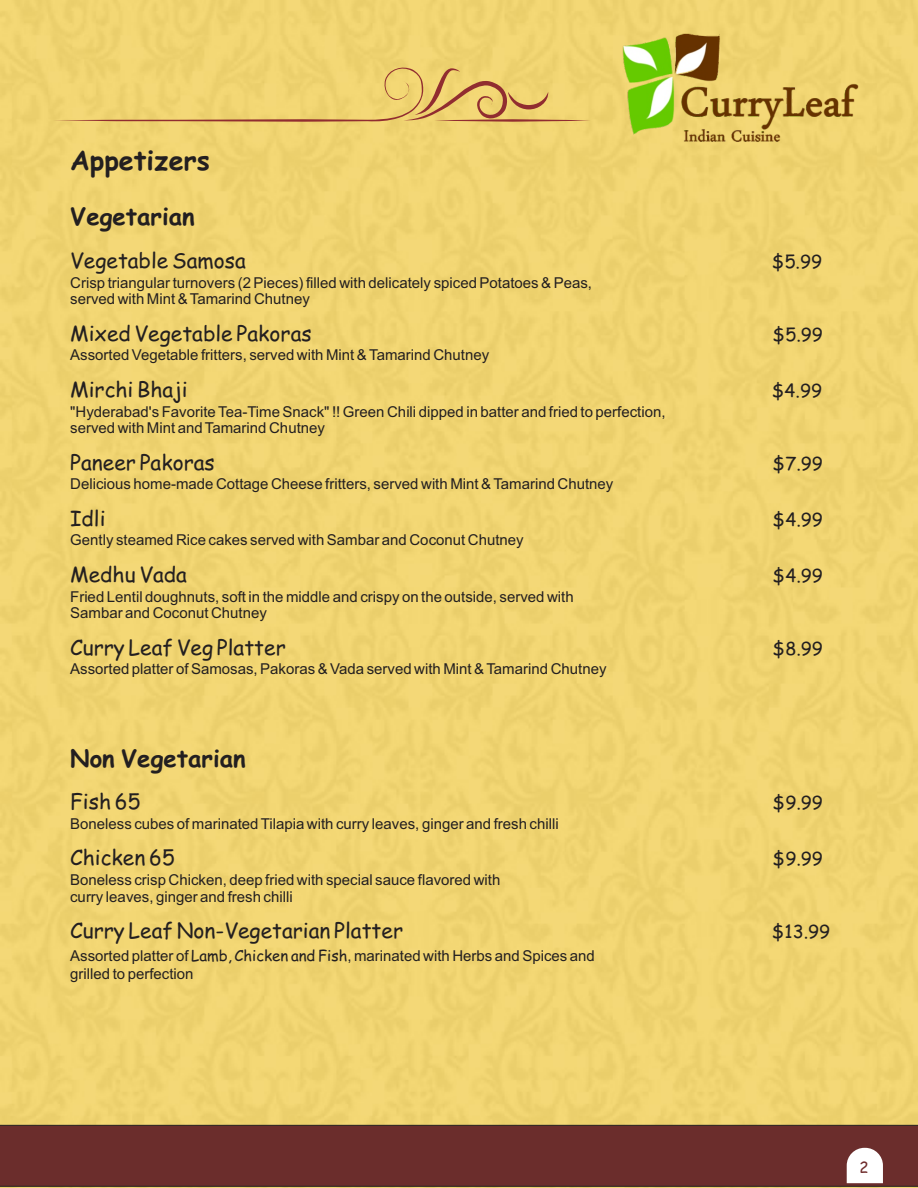
<style>
.page{position:relative;width:918px;height:1188px;background:#fff}
.page>*{position:absolute;margin:0;border:0;box-sizing:border-box;transform-origin:0 0}
.t1{font:700 27px "Comic Sans MS";color:#231f20}
.t2{font:700 24px "Comic Sans MS";color:#231f20}
.t3{font:21px "Comic Sans MS";color:#231f20}
.t4{font:18px "Comic Sans MS";color:#231f20}
.t5{font:15.6px "Comic Sans MS";color:#6f2c2c}
.t6{font:15px/16.8px "Arial";color:#231f20}
.s1{font-family:"Comic Sans MS"}
</style>
<div class="page">
<div style="left:1px;top:0;width:917px;height:1188px;background:#f1d572"></div>
<div style="left:0;top:1125px;width:918px;height:62px;background:#6b2d2c"></div>
<svg style="left:847px;top:1148px;width:36px;height:35px"></svg>
<img style="left:613px;top:11px;width:258px;height:162px">
<svg style="left:53px;top:67px;width:538px;height:55px;background:#e9c96d"></svg>
<h1 class="t1" style="left:70px;top:148px;width:141px">Appetizers</h1>
<h2 class="t2" style="left:70px;top:206px;width:126px">Vegetarian</h2>
<h3 class="t3" style="left:70px;top:251px;width:177px">Vegetable Samosa</h3>
<p class="t4" style="left:772px;top:254px;width:51px">$5.99</p>
<p class="t6" style="left:70px;top:275px;width:523px">Crisp triangular turnovers (2 Pieces) filled with delicately spiced Potatoes &amp; Peas, served with Mint &amp; Tamarind Chutney</p>
<h3 class="t3" style="left:70px;top:324px;width:243px">Mixed Vegetable Pakoras</h3>
<p class="t4" style="left:773px;top:326px;width:51px">$5.99</p>
<p class="t6" style="left:70px;top:348px;width:421px">Assorted Vegetable fritters, served with Mint &amp; Tamarind Chutney</p>
<h3 class="t3" style="left:70px;top:380px;width:119px">Mirchi Bhaji</h3>
<p class="t4" style="left:772px;top:382px;width:51px">$4.99</p>
<p class="t6" style="left:70px;top:404px;width:597px">"Hyderabad's Favorite Tea-Time Snack" !! Green Chili dipped in batter and fried to perfection, served with Mint and Tamarind Chutney</p>
<h3 class="t3" style="left:70px;top:453px;width:146px">Paneer Pakoras</h3>
<p class="t4" style="left:773px;top:455px;width:51px">$7.99</p>
<p class="t6" style="left:70px;top:477px;width:545px">Delicious home-made Cottage Cheese fritters, served with Mint &amp; Tamarind Chutney</p>
<h3 class="t3" style="left:70px;top:509px;width:37px">Idli</h3>
<p class="t4" style="left:773px;top:511px;width:51px">$4.99</p>
<p class="t6" style="left:70px;top:533px;width:455px">Gently steamed Rice cakes served with Sambar and Coconut Chutney</p>
<h3 class="t3" style="left:70px;top:565px;width:118px">Medhu Vada</h3>
<p class="t4" style="left:773px;top:567px;width:51px">$4.99</p>
<p class="t6" style="left:70px;top:589px;width:505px">Fried Lentil doughnuts, soft in the middle and crispy on the outside, served with<br>Sambar and Coconut Chutney</p>
<h3 class="t3" style="left:70px;top:638px;width:217px">Curry Leaf Veg Platter</h3>
<p class="t4" style="left:773px;top:640px;width:51px">$8.99</p>
<p class="t6" style="left:70px;top:662px;width:538px">Assorted platter of Samosas, Pakoras &amp; Vada served with Mint &amp; Tamarind Chutney</p>
<h2 class="t2" style="left:70px;top:747px;width:177px">Non Vegetarian</h2>
<h3 class="t3" style="left:70px;top:793px;width:72px">Fish 65</h3>
<p class="t4" style="left:773px;top:795px;width:51px">$9.99</p>
<p class="t6" style="left:70px;top:817px;width:490px">Boneless cubes of marinated Tilapia with curry leaves, ginger and fresh chilli</p>
<h3 class="t3" style="left:70px;top:849px;width:106px">Chicken 65</h3>
<p class="t4" style="left:773px;top:851px;width:51px">$9.99</p>
<p class="t6" style="left:70px;top:873px;width:432px">Boneless crisp Chicken, deep fried with special sauce flavored with curry leaves, ginger and fresh chilli</p>
<h3 class="t3" style="left:70px;top:921px;width:334px">Curry Leaf Non-Vegetarian Platter</h3>
<p class="t4" style="left:772px;top:924px;width:59px">$13.99</p>
<p class="t6" style="left:70px;top:948px;width:526px;line-height:18px">Assorted platter of <span class="s1">Lamb, Chicken and Fish</span>, marinated with Herbs and Spices and grilled to perfection</p>
<p class="t5" style="left:860px;top:1160px;width:11px">2</p>
</div>
